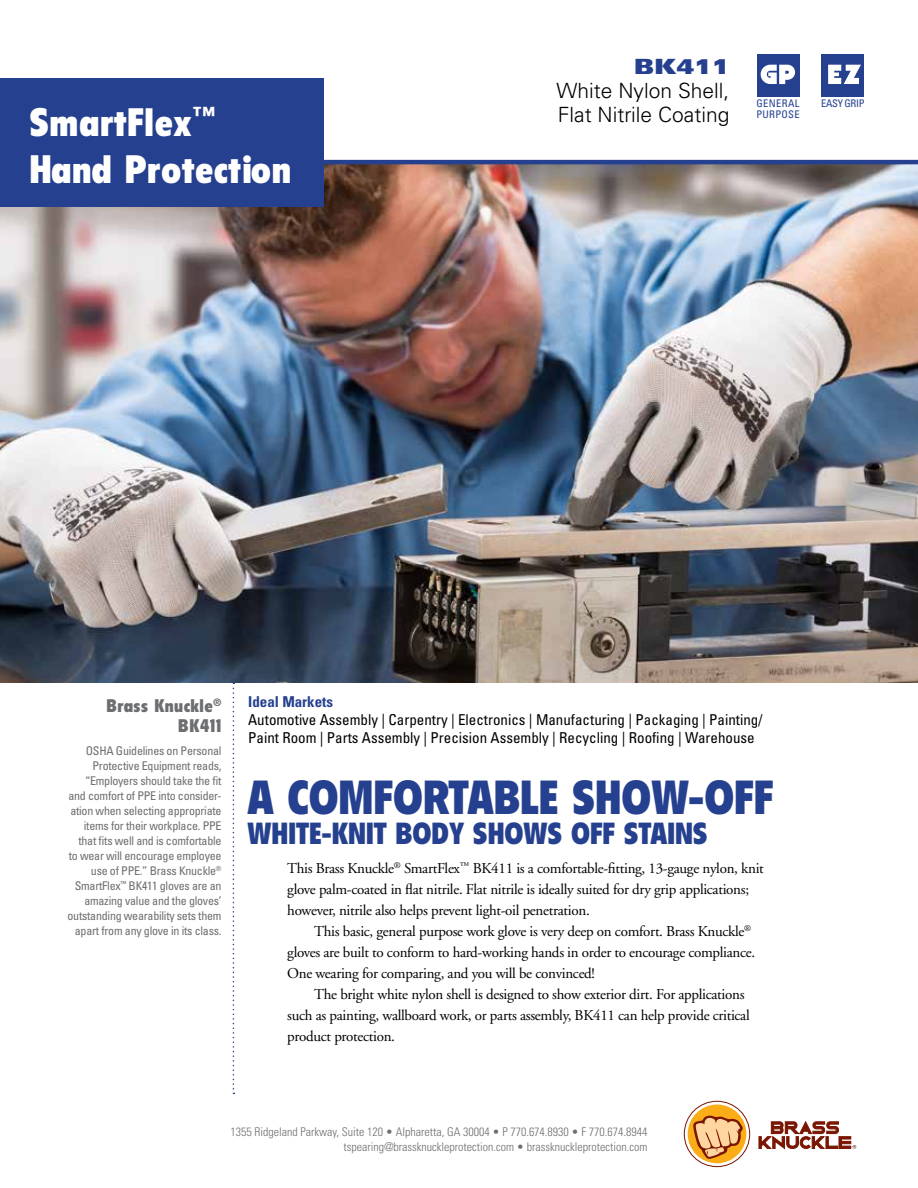
<style>
.page{position:relative;width:918px;height:1188px;background:#fff}
.page>*{position:absolute;margin:0;border:0;box-sizing:border-box;transform-origin:0 0}
.t1{font:900 condensed 46.95px "Flyer";color:#25408f}
.t2{font:900 condensed 39px/46.8px "Flyer";letter-spacing:.02em;color:#fff}
.t3{font:900 condensed 30px "Flyer";color:#25408f}
.t4{font:300 21px/24px "Univers";color:#000}
.t5{font:900 expanded 21px "Univers";color:#25408f}
.t6{font:900 condensed 18px/19.5px "Flyer";letter-spacing:.025em;color:#6d6e71;text-align:right}
.t7{font:15px/21px "Adobe Garamond";letter-spacing:-.02em;color:#000}
.t8{font:condensed 15px/18px "Univers";color:#000}
.t9{font:700 condensed 15px "Univers";color:#25408f}
.t10{font:condensed 12px/15px "Univers";letter-spacing:-.02em;color:#6d6e71;text-align:right}
.t11{font:300 condensed 12px/15px "Univers";color:#6d6e71;text-align:right}
.t12{font:condensed 10.5px/10.5px "Univers";letter-spacing:.03em;color:#25408f}
.t13{font:condensed 10.5px "Univers";letter-spacing:-.03em;color:#25408f}
</style>
<div class="page">
<img style="left:0;top:164px;width:918px;height:519px">
<svg style="left:233px;top:683px;width:1px;height:411px"></svg>
<div style="left:757px;top:54px;width:43px;height:42px;background:#25408f"></div>
<svg style="left:761px;top:65px;width:34px;height:19px"></svg>
<div style="left:821px;top:54px;width:43px;height:42px;background:#25408f"></div>
<svg style="left:828px;top:65px;width:33px;height:19px"></svg>
<div style="left:0;top:79px;width:324px;height:128px;background:#25408f"></div>
<hr style="left:316px;top:160px;width:602px;height:4px;background:#25408f">
<svg style="left:684px;top:1101px;width:66px;height:66px"></svg>
<div style="left:684px;top:1101px;width:66px;height:66px;border:1px solid #7a1502;border-radius:50%"></div>
<div style="left:688px;top:1105px;width:58px;height:58px;background:#fbad18;border-radius:50%"></div>
<svg style="left:693px;top:1105px;width:51px;height:55px"></svg>
<svg style="left:759px;top:1122px;width:97px;height:27px"></svg>
<h2 class="t2" style="left:29px;top:99px;width:263px">SmartFlex<sup>™<br></sup>Hand Protection</h2>
<h3 class="t5" style="left:634px;top:54px;width:97px">BK411</h3>
<h3 class="t4" style="left:557px;top:79px;width:174px">White Nylon Shell,<br>Flat Nitrile Coating</h3>
<p class="t12" style="left:756px;top:98px;width:45px">GENERAL<br>PURPOSE</p>
<p class="t13" style="left:821px;top:97px;width:45px">EASY GRIP</p>
<p class="t6" style="left:107px;top:696px;width:116px">Brass Knuckle<sup>®<br></sup>BK411</p>
<p class="t10" style="left:68px;top:743px;width:156px">OSHA Guidelines on Personal<br>Protective Equipment reads, “Employers should take the fit and comfort of PPE into consider&shy;ation when selecting appropriate items for their workplace. PPE that fits well and is comfortable to wear will encourage employee use of PPE.” Brass Knuckle<sup>®<br></sup>SmartFlex<sup>™</sup> BK411 gloves are an amazing value and the gloves’ outstanding wearability sets them apart from any glove in its class.</p>
<p class="t9" style="left:248px;top:693px;width:86px">Ideal Markets</p>
<p class="t8" style="left:248px;top:711px;width:516px">Automotive Assembly | Carpentry | Electronics | Manufacturing | Packaging | Painting/<br>Paint Room | Parts Assembly | Precision Assembly | Recycling | Roofing | Warehouse</p>
<h1 class="t1" style="left:248px;top:770px;width:527px">A COMFORTABLE SHOW-OFF</h1>
<h3 class="t3" style="left:248px;top:816px;width:462px">WHITE-KNIT BODY SHOWS OFF STAINS</h3>
<p class="t7" style="left:287px;top:858px;width:478px">This Brass Knuckle<sup>®</sup> SmartFlex<sup>™</sup> BK411 is a comfortable-fitting, 13-gauge nylon, knit glove palm-coated in flat nitrile. Flat nitrile is ideally suited for dry grip applications; however, nitrile also helps prevent light-oil penetration.</p>
<p class="t7" style="left:287px;top:921px;width:470px;text-indent:27px">This basic, general purpose work glove is very deep on comfort. Brass Knuckle<sup>® </sup>gloves are built to conform to hard-working hands in order to encourage compliance.<br>One wearing for comparing, and you will be convinced!</p>
<p class="t7" style="left:287px;top:984px;width:464px;text-indent:27px">The bright white nylon shell is designed to show exterior dirt. For applications such as painting, wallboard work, or parts assembly, BK411 can help provide critical product protection.</p>
<p class="t11" style="left:231px;top:1124px;width:418px">1355 Ridgeland Parkway, Suite 120 • Alpharetta, GA 30004 • P 770.674.8930 • F 770.674.8944 tspearing@brassknuckleprotection.com • brassknuckleprotection.com</p>
</div>
